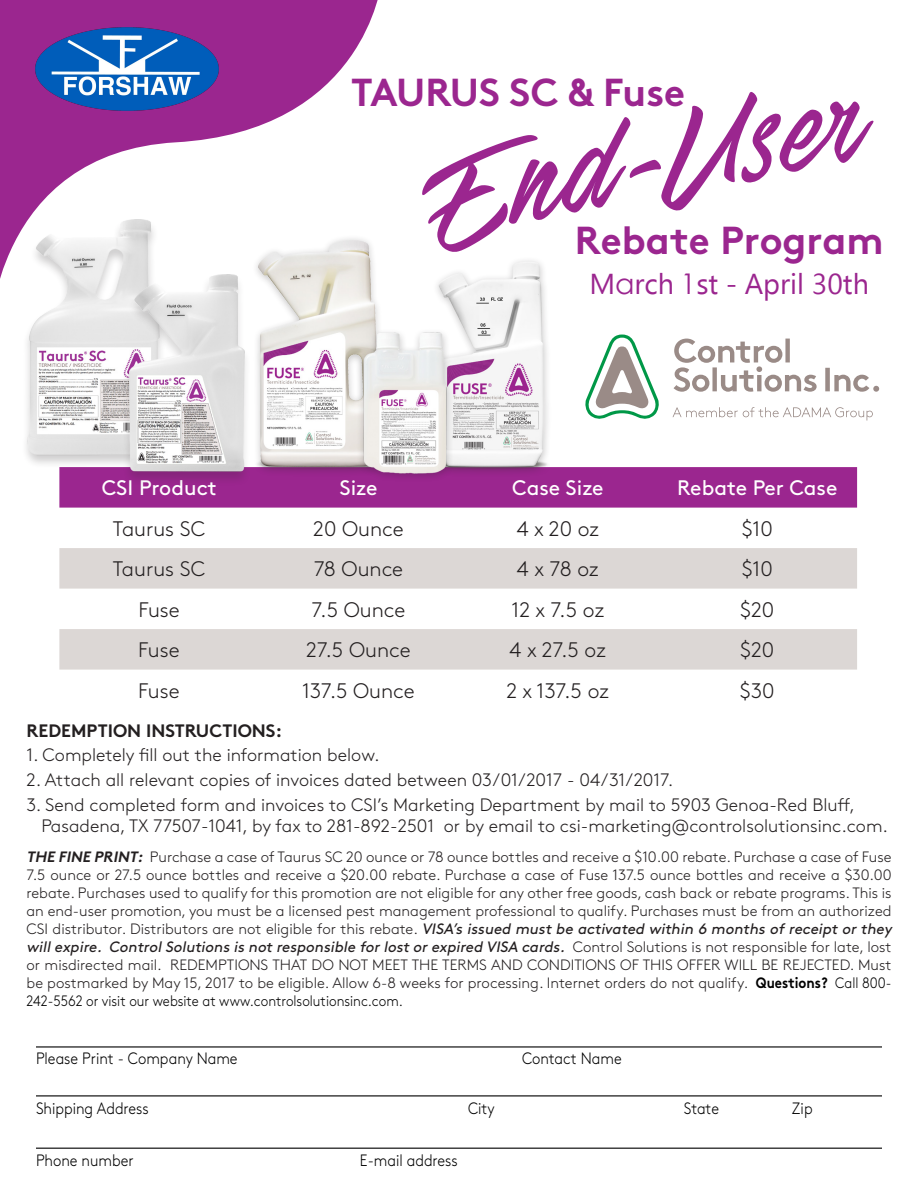
<style>
.page{position:relative;width:918px;height:1188px;background:#fff}
.page>*{position:absolute;margin:0;border:0;box-sizing:border-box;transform-origin:0 0}
.t1{font:141.15px "Stackyard PERSONALUSE";color:#9b268f}
.t2{font:700 39px "Brown Std";color:#9b268f}
.t3{font:28.8px "Ebrima";color:#9b268f}
.t4{font:300 21px "Brown Std";color:#231f20}
.t5{font:21px "Brown Std";color:#fff}
.t6{font:300 18px/21.6px "Brown Std";color:#231f20}
.t7{font:700 18px "Brown Std";color:#231f20}
.t8{font:300 16.5px "Brown Std";color:#000;scale:.9 1}
.t9{font:300 15px/18px "Brown Std";color:#231f20}
.s1{font-family:"Century Gothic";font-size:28.5px}
.s2{font-weight:700;font-style:italic}
.s3{font-weight:400;font-style:italic}
.s4{font-weight:700;color:#000}
.s5{color:#000}
</style>
<div class="page">
<hr style="left:36px;top:1046px;width:846px;height:2px;background:#000">
<hr style="left:36px;top:1148px;width:846px;height:1px;background:#000">
<hr style="left:36px;top:1095px;width:846px;height:1px;background:#000">
<svg style="left:0;top:0;width:378px;height:279px;fill:#9b268f"></svg>
<div style="left:59px;top:467px;width:798px;height:41px;background:#9b268f"></div>
<svg style="left:59px;top:548px;width:798px;height:122px;fill:#dcd7d5"></svg>
<svg style="left:673px;top:407px;width:200px;height:14px"></svg>
<svg style="left:674px;top:339px;width:205px;height:53px"></svg>
<svg style="left:585px;top:335px;width:74px;height:84px"></svg>
<div style="left:252px;top:235px;width:137px;height:243px;background:#231f20;opacity:.27"></div>
<img style="left:249px;top:240px;width:135px;height:230px">
<div style="left:431px;top:256px;width:122px;height:222px;background:#231f20;opacity:.27"></div>
<img style="left:431px;top:261px;width:119px;height:209px">
<div style="left:356px;top:327px;width:98px;height:155px;background:#231f20;opacity:.27"></div>
<img style="left:358px;top:331px;width:93px;height:143px">
<div style="left:21px;top:218px;width:145px;height:251px;background:#231f20;opacity:.22"></div>
<img style="left:11px;top:218px;width:155px;height:240px">
<div style="left:121px;top:273px;width:130px;height:213px;background:#231f20;opacity:.18"></div>
<img style="left:123px;top:274px;width:123px;height:199px">
<img style="left:35px;top:27px;width:183px;height:84px">
<p class="t2" style="left:351px;top:69px;width:336px">TAURUS SC &amp; Fuse</p>
<p class="t1" style="left:409px;top:127px;width:452px;rotate:-10deg">End-User</p>
<p class="t2" style="left:575px;top:217px;width:310px">Rebate Program</p>
<p class="t3" style="left:589px;top:263px;width:281px">M<span class="s1">a</span>rch <span class="s1">1</span>st - April 30th</p>
<p class="t5" style="left:102px;top:476px;width:116px">CSI Product</p>
<p class="t5" style="left:340px;top:476px;width:40px">Size</p>
<p class="t5" style="left:512px;top:476px;width:93px">Case Size</p>
<p class="t5" style="left:677px;top:476px;width:162px">Rebate Per Case</p>
<p class="t4" style="left:113px;top:517px;width:94px">Taurus SC</p>
<p class="t4" style="left:313px;top:517px;width:92px">20 Ounce</p>
<p class="t4" style="left:517px;top:517px;width:84px">4 x 20 oz</p>
<p class="t4" style="left:742px;top:517px;width:33px">$10</p>
<p class="t4" style="left:113px;top:557px;width:94px">Taurus SC</p>
<p class="t4" style="left:314px;top:557px;width:91px">78 Ounce</p>
<p class="t4" style="left:517px;top:557px;width:83px">4 x 78 oz</p>
<p class="t4" style="left:742px;top:557px;width:33px">$10</p>
<p class="t4" style="left:138px;top:598px;width:43px">Fuse</p>
<p class="t4" style="left:311px;top:598px;width:95px">7.5 Ounce</p>
<p class="t4" style="left:512px;top:598px;width:94px">12 x 7.5 oz</p>
<p class="t4" style="left:740px;top:598px;width:36px">$20</p>
<p class="t4" style="left:138px;top:638px;width:43px">Fuse</p>
<p class="t4" style="left:306px;top:638px;width:106px">27.5 Ounce</p>
<p class="t4" style="left:510px;top:638px;width:98px">4 x 27.5 oz</p>
<p class="t4" style="left:740px;top:638px;width:36px">$20</p>
<p class="t4" style="left:138px;top:679px;width:43px">Fuse</p>
<p class="t4" style="left:302px;top:679px;width:114px">137.5 Ounce</p>
<p class="t4" style="left:507px;top:679px;width:104px">2 x 137.5 oz</p>
<p class="t4" style="left:740px;top:679px;width:36px">$30</p>
<p class="t7" style="left:26px;top:720px;width:257px">REDEMPTION INSTRUCTIONS:</p>
<p class="t6" style="left:26px;top:745px;width:355px">1. Completely fill out the information below.</p>
<p class="t6" style="left:26px;top:769px;width:648px">2. Attach all relevant copies of invoices dated between 03/01/2017 - 04/31/2017.</p>
<p class="t6" style="left:41px;top:794px;width:848px;text-indent:-15px">3. Send completed form and invoices to CSI’s Marketing Department by mail to 5903 Genoa-Red Bluff,<br>Pasadena, TX 77507-1041, by fax to 281-892-2501 or by email to csi-marketing@controlsolutionsinc.com.</p>
<p class="t9" style="left:26px;top:848px;width:870px"><span class="s2">THE FINE PRINT:</span> Purchase a case of Taurus SC 20 ounce or 78 ounce bottles and receive a $10.00 rebate. Purchase a case of Fuse 7.5 ounce or 27.5 ounce bottles and receive a $20.00 rebate. Purchase a case of Fuse 137.5 ounce bottles and receive a $30.00 rebate. Purchases used to qualify for this promotion are not eligible for any other free goods, cash back or rebate programs. This is an end-user promotion, you must be a licensed pest management professional to qualify. Purchases must be from an authorized CSI distributor. Distributors are not eligible for this rebate. <span class="s3">VISA’s issued must be activated within 6 months of receipt or they willexpire. ControlSolutions is not responsible forlost orexpired VISA cards.</span> Co n t ro l S o l u t i o n s i s n ot re s p o n s i b l e fo r l a t e , l o st or misdirected mail. REDEMPTIONS THAT DO NOT MEET THE TERMS AND CONDITIONS OF THIS OFFER WILL BE REJECTED. Must be postmarked by May 15, 2017 to be eligible. Allow 6-8 weeks for processing. Internet orders do not qualify. <span class="s4">Questions?</span> <span class="s5">Call 800- 242-5562 or visit our website at www.controlsolutionsinc.com.</span></p>
<p class="t8" style="left:36px;top:1049px;width:226px">Please Print - Company Name</p>
<p class="t8" style="left:522px;top:1049px;width:112px">Contact Name</p>
<p class="t8" style="left:36px;top:1099px;width:127px">Shipping Address</p>
<p class="t8" style="left:468px;top:1099px;width:31px">City</p>
<p class="t8" style="left:684px;top:1099px;width:40px">State</p>
<p class="t8" style="left:792px;top:1099px;width:24px">Zip</p>
<p class="t8" style="left:36px;top:1151px;width:110px">Phone number</p>
<p class="t8" style="left:360px;top:1151px;width:110px">E-mail address</p>
</div>
